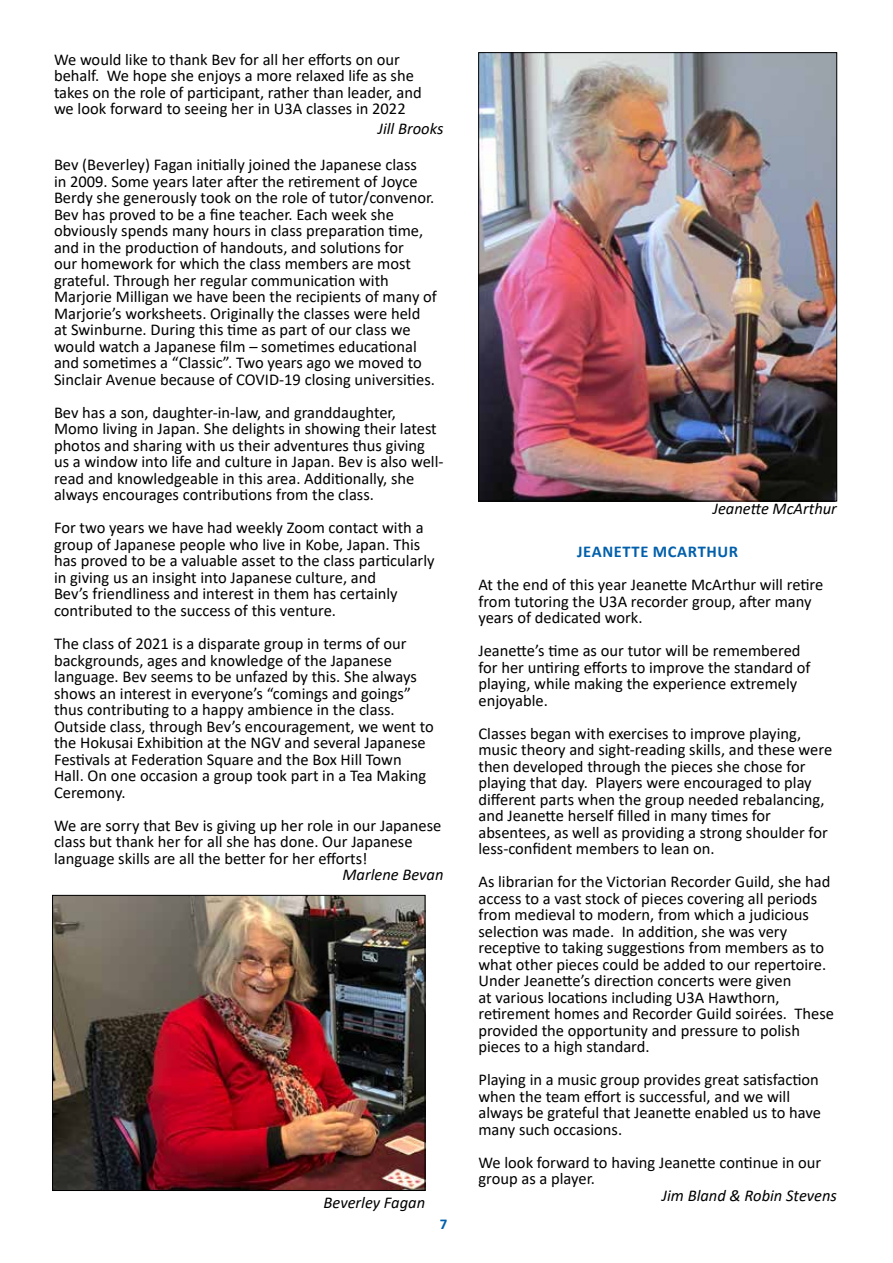
<style>
.page{position:relative;width:893px;height:1263px;background:#fff}
.page>*{position:absolute;margin:0;border:0;box-sizing:border-box;transform-origin:0 0}
.t1{font:16.5px/16.5px "Calibri";color:#000}
.t2{font:italic 16.5px "Calibri";color:#000}
.t3{font:700 16.5px "Calibri";letter-spacing:.04em;color:#005fab}
.t4{font:700 15px "Calibri";color:#005fab}
</style>
<div class="page">
<img style="left:54px;top:897px;width:369px;height:292px">
<div style="left:52px;top:895px;width:373px;height:296px;border:1px solid #000"></div>
<img style="left:480px;top:54px;width:355px;height:445px">
<p class="t1" style="left:54px;top:51px;width:369px">We would like to thank Bev for all her efforts on our behalf. We hope she enjoys a more relaxed life as she takes on the role of participant, rather than leader, and we look forward to seeing her in U3A classes in 2022</p>
<p class="t2" style="left:378px;top:117px;width:67px">Jill Brooks</p>
<p class="t1" style="left:54px;top:156px;width:384px">Bev (Beverley) Fagan initially joined the Japanese class<br>in 2009. Some years later after the retirement of Joyce Berdy she generously took on the role of tutor/convenor.<br>Bev has proved to be a fine teacher. Each week she obviously spends many hours in class preparation time, and in the production of handouts, and solutions for<br>our homework for which the class members are most grateful. Through her regular communication with Marjorie Milligan we have been the recipients of many of Marjorie’s worksheets. Originally the classes were held at Swinburne. During this time as part of our class we would watch a Japanese film – sometimes educational and sometimes a “Classic”. Two years ago we moved to Sinclair Avenue because of COVID-19 closing universities.</p>
<p class="t1" style="left:54px;top:404px;width:391px">Bev has a son, daughter-in-law, and granddaughter, Momo living in Japan. She delights in showing their latest photos and sharing with us their adventures thus giving us a window into life and culture in Japan. Bev is also well&shy;read and knowledgeable in this area. Additionally, she always encourages contributions from the class.</p>
<p class="t1" style="left:54px;top:519px;width:382px">For two years we have had weekly Zoom contact with a group of Japanese people who live in Kobe, Japan. This has proved to be a valuable asset to the class particularly in giving us an insight into Japanese culture, and<br>Bev’s friendliness and interest in them has certainly contributed to the success of this venture.</p>
<p class="t1" style="left:54px;top:635px;width:381px">The class of 2021 is a disparate group in terms of our backgrounds, ages and knowledge of the Japanese language. Bev seems to be unfazed by this. She always shows an interest in everyone’s “comings and goings” thus contributing to a happy ambience in the class.<br>Outside class, through Bev’s encouragement, we went to the Hokusai Exhibition at the NGV and several Japanese Festivals at Federation Square and the Box Hill Town Hall. On one occasion a group took part in a Tea Making Ceremony.</p>
<p class="t1" style="left:54px;top:816px;width:389px">We are sorry that Bev is giving up her role in our Japanese class but thank her for all she has done. Our Japanese language skills are all the better for her efforts!</p>
<p class="t2" style="left:342px;top:863px;width:103px">Marlene Bevan</p>
<p class="t2" style="left:324px;top:1191px;width:103px">Beverley Fagan</p>
<p class="t4" style="left:440px;top:1213px;width:9px">7</p>
<p class="t2" style="left:713px;top:497px;width:126px">Jeanette McArthur</p>
<p class="t3" style="left:577px;top:540px;width:163px">JEANETTE MCARTHUR</p>
<p class="t1" style="left:478px;top:576px;width:346px">At the end of this year Jeanette McArthur will retire from tutoring the U3A recorder group, after many years of dedicated work.</p>
<p class="t1" style="left:478px;top:642px;width:334px">Jeanette’s time as our tutor will be remembered for her untiring efforts to improve the standard of playing, while making the experience extremely enjoyable.</p>
<p class="t1" style="left:478px;top:725px;width:355px">Classes began with exercises to improve playing, music theory and sight-reading skills, and these were then developed through the pieces she chose for playing that day. Players were encouraged to play different parts when the group needed rebalancing, and Jeanette herself filled in many times for absentees, as well as providing a strong shoulder for less-confident members to lean on.</p>
<p class="t1" style="left:478px;top:873px;width:357px">As librarian for the Victorian Recorder Guild, she had access to a vast stock of pieces covering all periods from medieval to modern, from which a judicious selection was made. In addition, she was very receptive to taking suggestions from members as to what other pieces could be added to our repertoire.<br>Under Jeanette’s direction concerts were given<br>at various locations including U3A Hawthorn, retirement homes and Recorder Guild soirées. These provided the opportunity and pressure to polish pieces to a high standard.</p>
<p class="t1" style="left:478px;top:1071px;width:344px">Playing in a music group provides great satisfaction when the team effort is successful, and we will always be grateful that Jeanette enabled us to have many such occasions.</p>
<p class="t1" style="left:478px;top:1154px;width:344px">We look forward to having Jeanette continue in our group as a player.</p>
<p class="t2" style="left:662px;top:1184px;width:177px">Jim Bland &amp; Robin Stevens</p>
</div>
